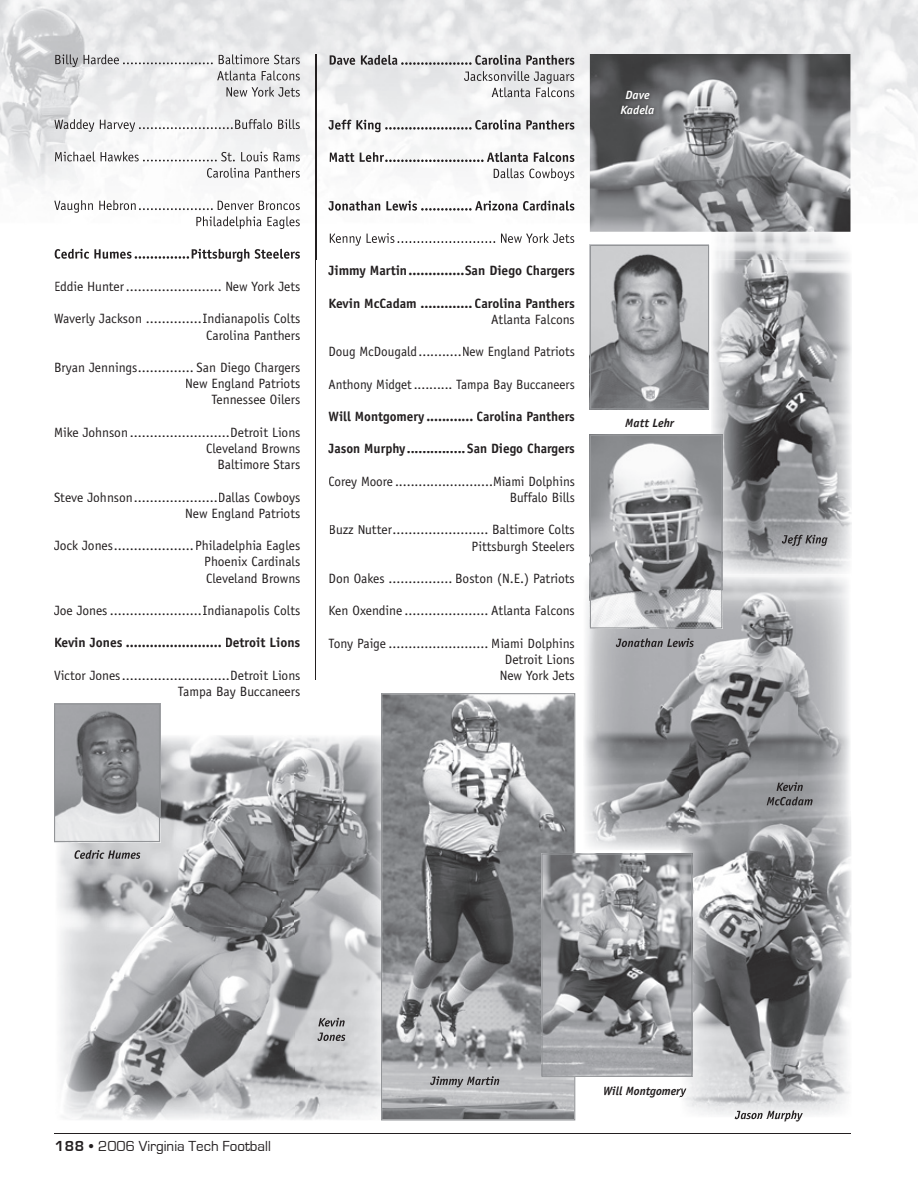
<style>
.page{position:relative;width:918px;height:1188px;background:#fff}
.page>*{position:absolute;margin:0;border:0;box-sizing:border-box;transform-origin:0 0}
.t1{font:15px "Eurostile";color:#231f20}
.t2{font:13.5px/16.2px "Officina Sans";color:#231f20;text-align:right}
.t3{font:700 13.5px "Officina Sans";color:#231f20}
.t4{font:italic 700 12px "Officina Sans";color:#231f20}
.t5{font:italic 700 12px/14.4px "Officina Sans";color:#fff;text-align:center}
.s1{font-weight:700}
</style>
<div class="page">
<hr style="left:54px;top:1134px;width:796px;height:1px;background:#231f20">
<img style="left:0;top:0;width:918px;height:260px">
<img style="left:584px;top:575px;width:266px;height:275px">
<img style="left:681px;top:817px;width:170px;height:298px">
<img style="left:681px;top:811px;width:169px;height:39px">
<img style="left:711px;top:227px;width:141px;height:348px">
<img style="left:722px;top:575px;width:128px;height:1px">
<img style="left:55px;top:735px;width:326px;height:385px">
<img style="left:55px;top:54px;width:64px;height:13px">
<img style="left:120px;top:62px;width:93px;height:2px">
<img style="left:219px;top:54px;width:81px;height:10px">
<img style="left:54px;top:71px;width:246px;height:10px">
<img style="left:54px;top:87px;width:246px;height:10px">
<img style="left:54px;top:119px;width:81px;height:13px">
<img style="left:135px;top:127px;width:98px;height:2px">
<img style="left:235px;top:119px;width:65px;height:10px">
<img style="left:55px;top:152px;width:84px;height:10px">
<img style="left:139px;top:160px;width:78px;height:2px">
<img style="left:221px;top:152px;width:79px;height:10px">
<img style="left:54px;top:168px;width:246px;height:10px">
<img style="left:54px;top:200px;width:82px;height:13px">
<img style="left:137px;top:208px;width:76px;height:2px">
<img style="left:218px;top:201px;width:82px;height:9px">
<img style="left:196px;top:216px;width:104px;height:13px">
<img style="left:55px;top:249px;width:77px;height:10px">
<img style="left:132px;top:256px;width:57px;height:3px">
<img style="left:192px;top:249px;width:108px;height:11px">
<img style="left:330px;top:55px;width:67px;height:10px">
<img style="left:398px;top:62px;width:74px;height:3px">
<img style="left:475px;top:55px;width:99px;height:10px">
<img style="left:328px;top:71px;width:246px;height:13px">
<img style="left:328px;top:87px;width:246px;height:10px">
<img style="left:328px;top:120px;width:53px;height:12px">
<img style="left:381px;top:127px;width:91px;height:3px">
<img style="left:475px;top:120px;width:99px;height:10px">
<img style="left:329px;top:152px;width:55px;height:10px">
<img style="left:385px;top:159px;width:99px;height:3px">
<img style="left:487px;top:152px;width:87px;height:10px">
<img style="left:494px;top:168px;width:80px;height:13px">
<img style="left:328px;top:201px;width:89px;height:10px">
<img style="left:417px;top:208px;width:55px;height:3px">
<img style="left:475px;top:201px;width:99px;height:10px">
<img style="left:330px;top:233px;width:64px;height:13px">
<img style="left:395px;top:241px;width:100px;height:2px">
<img style="left:501px;top:233px;width:73px;height:10px">
<hr style="left:316px;top:260px;width:1px;height:419px;background:#231f20">
<img style="left:316px;top:54px;width:1px;height:206px">
<svg style="left:54px;top:704px;width:106px;height:138px;background:#9c9da0"></svg>
<img style="left:590px;top:54px;width:260px;height:178px">
<svg style="left:590px;top:245px;width:119px;height:164px;background:#9b9c9f"></svg>
<svg style="left:381px;top:693px;width:194px;height:427px;background:#919295"></svg>
<svg style="left:590px;top:435px;width:132px;height:193px;background:#a7a8aa"></svg>
<svg style="left:542px;top:854px;width:150px;height:223px;background:#97989b"></svg>
<img style="left:75px;top:850px;width:65px;height:9px">
<img style="left:318px;top:1018px;width:27px;height:9px">
<img style="left:318px;top:1033px;width:27px;height:8px">
<img style="left:617px;top:86px;width:42px;height:32px">
<img style="left:782px;top:535px;width:46px;height:11px">
<img style="left:616px;top:638px;width:78px;height:9px">
<img style="left:430px;top:1076px;width:69px;height:11px">
<img style="left:777px;top:782px;width:26px;height:9px">
<img style="left:767px;top:797px;width:46px;height:9px">
<svg style="left:681px;top:1086px;width:5px;height:11px"></svg>
<img style="left:735px;top:1110px;width:68px;height:8px">
<p class="t5" style="left:620px;top:88px;width:36px">Dave<br>Kadela</p>
<p class="t2" style="left:54px;top:278px;width:248px">Eddie Hunter ........................ New York Jets</p>
<p class="t2" style="left:54px;top:311px;width:248px">Waverly Jackson ..............Indianapolis Colts<br>Carolina Panthers</p>
<p class="t2" style="left:54px;top:359px;width:248px">Bryan Jennings .............. San Diego Chargers<br>New England Patriots<br>Tennessee Oilers</p>
<p class="t2" style="left:54px;top:424px;width:248px">Mike Johnson .........................Detroit Lions<br>Cleveland Browns<br>Baltimore Stars</p>
<p class="t2" style="left:54px;top:489px;width:248px">Steve Johnson .....................Dallas Cowboys<br>New England Patriots</p>
<p class="t2" style="left:204px;top:537px;width:98px;text-align:justify;text-indent:-150px">Jock Jones ....................Philadelphia Eagles Phoenix Cardinals Cleveland Browns</p>
<p class="t2" style="left:54px;top:602px;width:248px">Joe Jones .......................Indianapolis Colts</p>
<p class="t3" style="left:54px;top:634px;width:248px">Kevin Jones ........................ Detroit Lions</p>
<p class="t2" style="left:54px;top:667px;width:248px">Victor Jones ...........................Detroit Lions<br>Tampa Bay Buccaneers</p>
<p class="t3" style="left:328px;top:262px;width:248px">Jimmy Martin ..............San Diego Chargers</p>
<p class="t3" style="left:328px;top:295px;width:248px">Kevin McCadam ............. Carolina Panthers</p>
<p class="t2" style="left:491px;top:311px;width:85px">Atlanta Falcons</p>
<p class="t2" style="left:329px;top:344px;width:248px">Doug McDougald ...........New England Patriots</p>
<p class="t2" style="left:329px;top:376px;width:248px">Anthony Midget .......... Tampa Bay Buccaneers</p>
<p class="t3" style="left:328px;top:408px;width:248px">Will Montgomery ............ Carolina Panthers</p>
<p class="t3" style="left:328px;top:440px;width:248px">Jason Murphy ............... San Diego Chargers</p>
<p class="t2" style="left:328px;top:473px;width:248px">Corey Moore .........................Miami Dolphins<br>Buffalo Bills</p>
<p class="t2" style="left:328px;top:522px;width:248px">Buzz Nutter ........................ Baltimore Colts<br>Pittsburgh Steelers</p>
<p class="t2" style="left:328px;top:570px;width:248px">Don Oakes ................ Boston (N.E.) Patriots</p>
<p class="t2" style="left:328px;top:603px;width:248px">Ken Oxendine ..................... Atlanta Falcons</p>
<p class="t2" style="left:328px;top:635px;width:248px">Tony Paige ......................... Miami Dolphins<br>Detroit Lions<br>New York Jets</p>
<p class="t4" style="left:625px;top:416px;width:50px">Matt Lehr</p>
<p class="t1" style="left:55px;top:1138px;width:218px"><span class="s1">188</span> • 2006 Virginia Tech Football</p>
<p class="t4" style="left:603px;top:1083px;width:84px">Will Montgomery</p>
<p class="t4" style="left:735px;top:1108px;width:69px">Jason Murphy</p>
</div>
